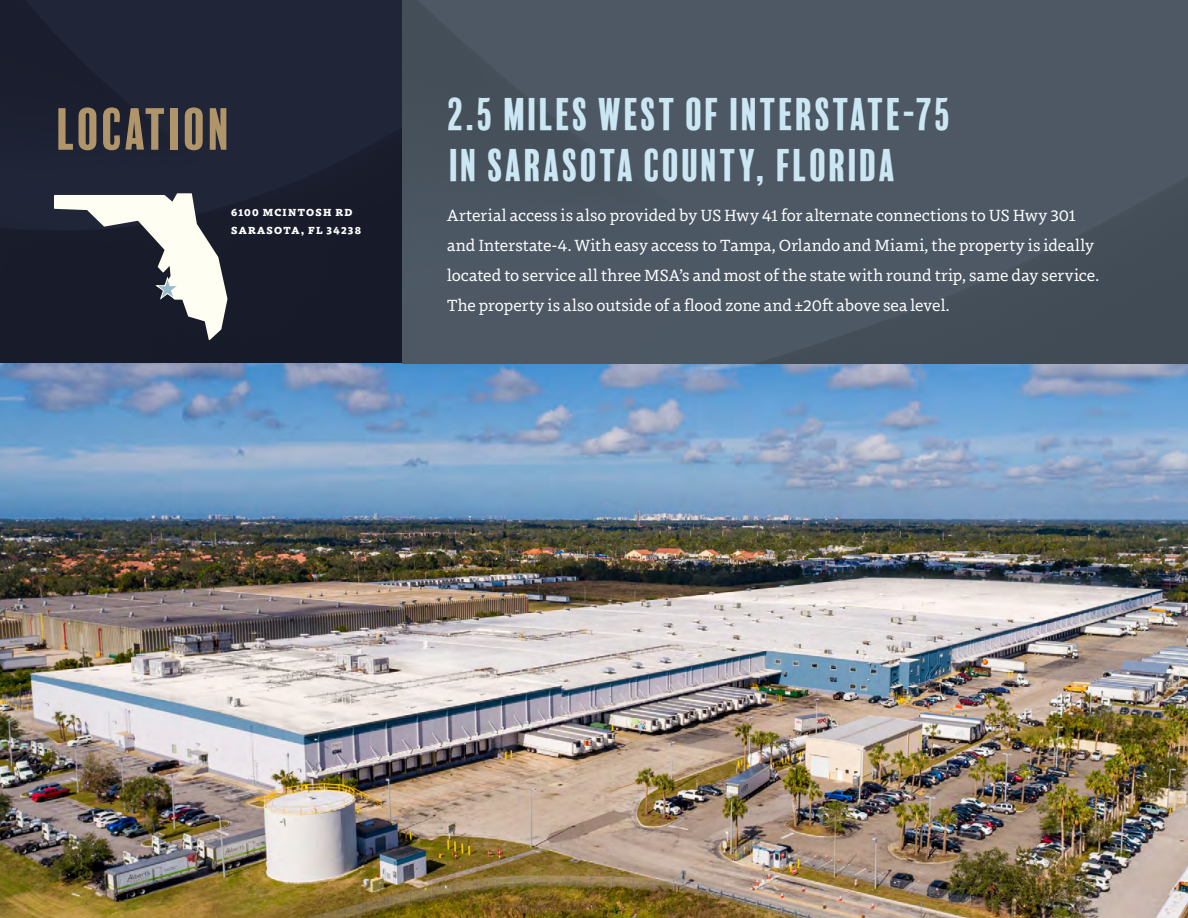
<style>
.page{position:relative;width:1188px;height:918px;background:#fff}
.page>*{position:absolute;margin:0;border:0;box-sizing:border-box;transform-origin:0 0}
.t1{font:54px "Balboa Plus Fill";color:#b0956a}
.t2{font:42px/51px "Balboa Plus Fill";letter-spacing:.005em;color:#cbe7f3}
.t3{font:16.5px/30px "Dovetail MVB";color:#fff}
.t4{font:800 10.5px/18px "Dovetail MVB";letter-spacing:.12em;color:#fff}
</style>
<div class="page">
<img style="left:0;top:0;width:1188px;height:918px">
<div style="left:402px;top:0;width:786px;height:364px;background:#4e5a66"></div>
<svg style="left:54px;top:193px;width:173px;height:147px"></svg>
<h1 class="t1" style="left:57px;top:99px;width:177px">LOCATION</h1>
<p class="t4" style="left:231px;top:203px;width:132px">6100 MCINTOSH RD<br>SARASOTA, FL 34238</p>
<h2 class="t2" style="left:447px;top:90px;width:507px">2.5 MILES WEST OF INTERSTATE-75<br>IN SARASOTA COUNTY, FLORIDA</h2>
<p class="t3" style="left:447px;top:199px;width:654px">Arterial access is also provided by US Hwy 41 for alternate connections to US Hwy 301 and Interstate-4. With easy access to Tampa, Orlando and Miami, the property is ideally located to service all three MSA’s and most of the state with round trip, same day service.<br>The property is also outside of a flood zone and ±20ft above sea level.</p>
</div>
